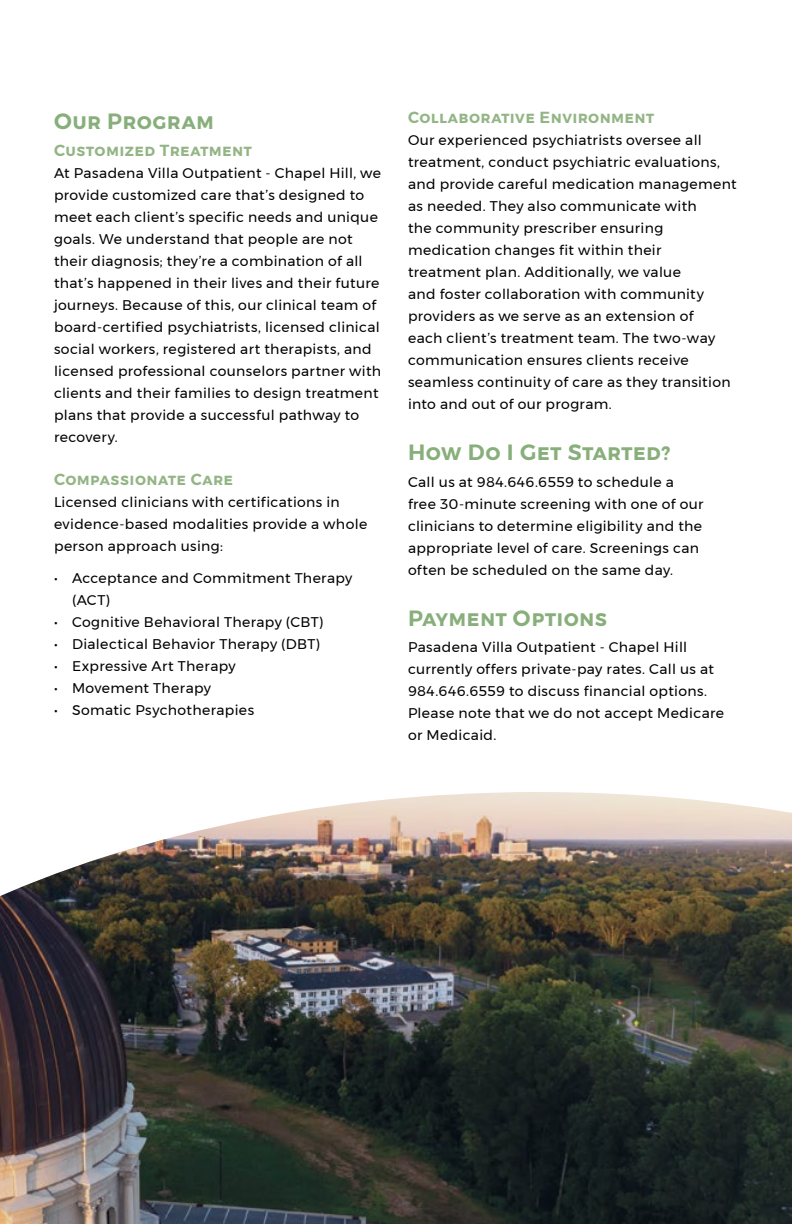
<style>
.page{position:relative;width:792px;height:1224px;background:#fff}
.page>*{position:absolute;margin:0;border:0;box-sizing:border-box;transform-origin:0 0}
.t1{font:600 22px "Montserrat";letter-spacing:.015em;color:#88af7b}
.t2{font:600 16px "Montserrat";letter-spacing:.025em;color:#93b585}
.t3{font:14px/22px "Montserrat";letter-spacing:.025em;color:#000}
</style>
<div class="page">
<img style="left:0;top:792px;width:792px;height:432px">
<h1 class="t1" style="left:54px;top:104px;width:162px">Our Program</h1>
<p class="t2" style="left:54px;top:137px;width:199px">Customized Treatment</p>
<p class="t3" style="left:54px;top:162px;width:329px">At Pasadena Villa Outpatient - Chapel Hill, we provide customized care that’s designed to meet each client’s specific needs and unique goals. We understand that people are not their diagnosis; they’re a combination of all that’s happened in their lives and their future journeys. Because of this, our clinical team of board-certified psychiatrists, licensed clinical social workers, registered art therapists, and licensed professional counselors partner with clients and their families to design treatment plans that provide a successful pathway to recovery.</p>
<p class="t2" style="left:54px;top:467px;width:181px">Compassionate Care</p>
<p class="t3" style="left:54px;top:491px;width:315px">Licensed clinicians with certifications in evidence-based modalities provide a whole person approach using:</p>
<p class="t3" style="left:72px;top:567px;width:282px;text-indent:-18px">• Acceptance and Commitment Therapy (ACT)</p>
<p class="t3" style="left:54px;top:611px;width:271px">• Cognitive Behavioral Therapy (CBT)</p>
<p class="t3" style="left:54px;top:633px;width:268px">• Dialectical Behavior Therapy (DBT)</p>
<p class="t3" style="left:54px;top:655px;width:183px">• Expressive Art Therapy</p>
<p class="t3" style="left:54px;top:677px;width:159px">• Movement Therapy</p>
<p class="t3" style="left:54px;top:699px;width:202px">• Somatic Psychotherapies</p>
<p class="t2" style="left:408px;top:105px;width:248px">Collaborative Environment</p>
<p class="t3" style="left:408px;top:129px;width:330px">Our experienced psychiatrists oversee all treatment, conduct psychiatric evaluations, and provide careful medication management as needed. They also communicate with<br>the community prescriber ensuring medication changes fit within their treatment plan. Additionally, we value<br>and foster collaboration with community providers as we serve as an extension of<br>each client’s treatment team. The two-way communication ensures clients receive seamless continuity of care as they transition into and out of our program.</p>
<h1 class="t1" style="left:408px;top:435px;width:264px">How Do I Get Started?</h1>
<p class="t3" style="left:408px;top:471px;width:297px">Call us at 984.646.6559 to schedule a free 30-minute screening with one of our clinicians to determine eligibility and the appropriate level of care. Screenings can often be scheduled on the same day.</p>
<h1 class="t1" style="left:408px;top:600px;width:201px">Payment Options</h1>
<p class="t3" style="left:408px;top:636px;width:318px">Pasadena Villa Outpatient - Chapel Hill currently offers private-pay rates. Call us at 984.646.6559 to discuss financial options.<br>Please note that we do not accept Medicare or Medicaid.</p>
</div>
